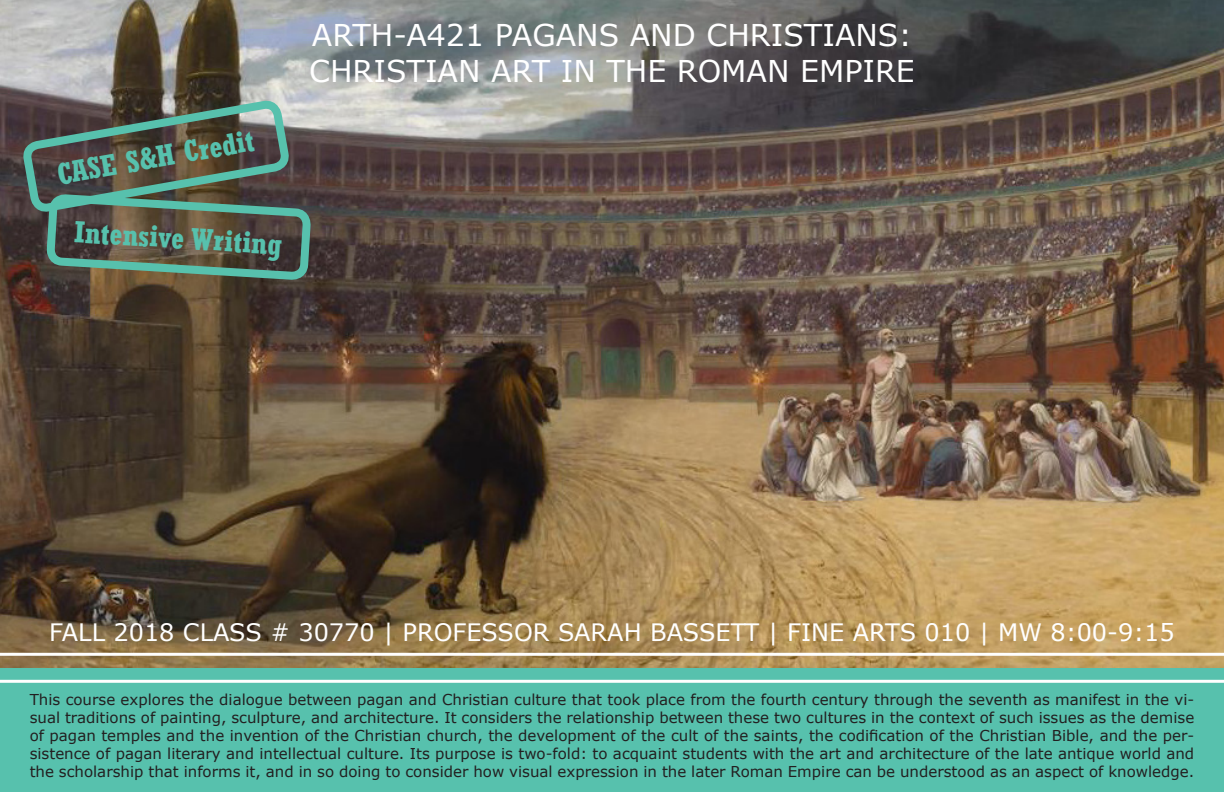
<style>
.page{position:relative;width:1224px;height:792px;background:#fff}
.page>*{position:absolute;margin:0;border:0;box-sizing:border-box;transform-origin:0 0}
.t1{font:30px "MS Reference Sans Serif";color:#fff}
.t2{font:700 condensed 30px "Rockwell";color:#57c1ad}
.t3{font:24px "MS Reference Sans Serif";color:#fff}
.t4{font:15px/18px "MS Reference Sans Serif";color:#231f20;text-align:justify}
</style>
<div class="page">
<div style="left:0;top:668px;width:1224px;height:124px;background:#57c1ad"></div>
<img style="left:0;top:0;width:1224px;height:668px">
<svg style="left:26px;top:23px;width:261px;height:266px;background:#65645d"></svg>
<svg style="left:42px;top:0;width:273px;height:284px;background:#696d63"></svg>
<hr style="left:0;top:653px;width:1224px;height:3px;background:#fff">
<hr style="left:0;top:680px;width:1224px;height:3px;background:#fff">
<p class="t2" style="left:55px;top:157px;width:201px;rotate:-10deg">CASE S&amp;H Credit</p>
<p class="t2" style="left:76px;top:213px;width:210px;rotate:4deg">Intensive Writing</p>
<p class="t1" style="left:312px;top:16px;width:602px">ARTH-A421 PAGANS AND CHRISTIANS:</p>
<p class="t1" style="left:309px;top:52px;width:607px">CHRISTIAN ART IN THE ROMAN EMPIRE</p>
<p class="t3" style="left:49px;top:617px;width:1127px">FALL 2018 CLASS # 30770 | PROFESSOR SARAH BASSETT | FINE ARTS 010 | MW 8:00-9:15</p>
<p class="t4" style="left:30px;top:690px;width:1166px">This course explores the dialogue between pagan and Christian culture that took place from the fourth century through the seventh as manifest in the vi&shy;sual traditions of painting, sculpture, and architecture. It considers the relationship between these two cultures in the context of such issues as the demise of pagan temples and the invention of the Christian church, the development of the cult of the saints, the codification of the Christian Bible, and the per&shy;sistence of pagan literary and intellectual culture. Its purpose is two-fold: to acquaint students with the art and architecture of the late antique world and the scholarship that informs it, and in so doing to consider how visual expression in the later Roman Empire can be understood as an aspect of knowledge.</p>
</div>
